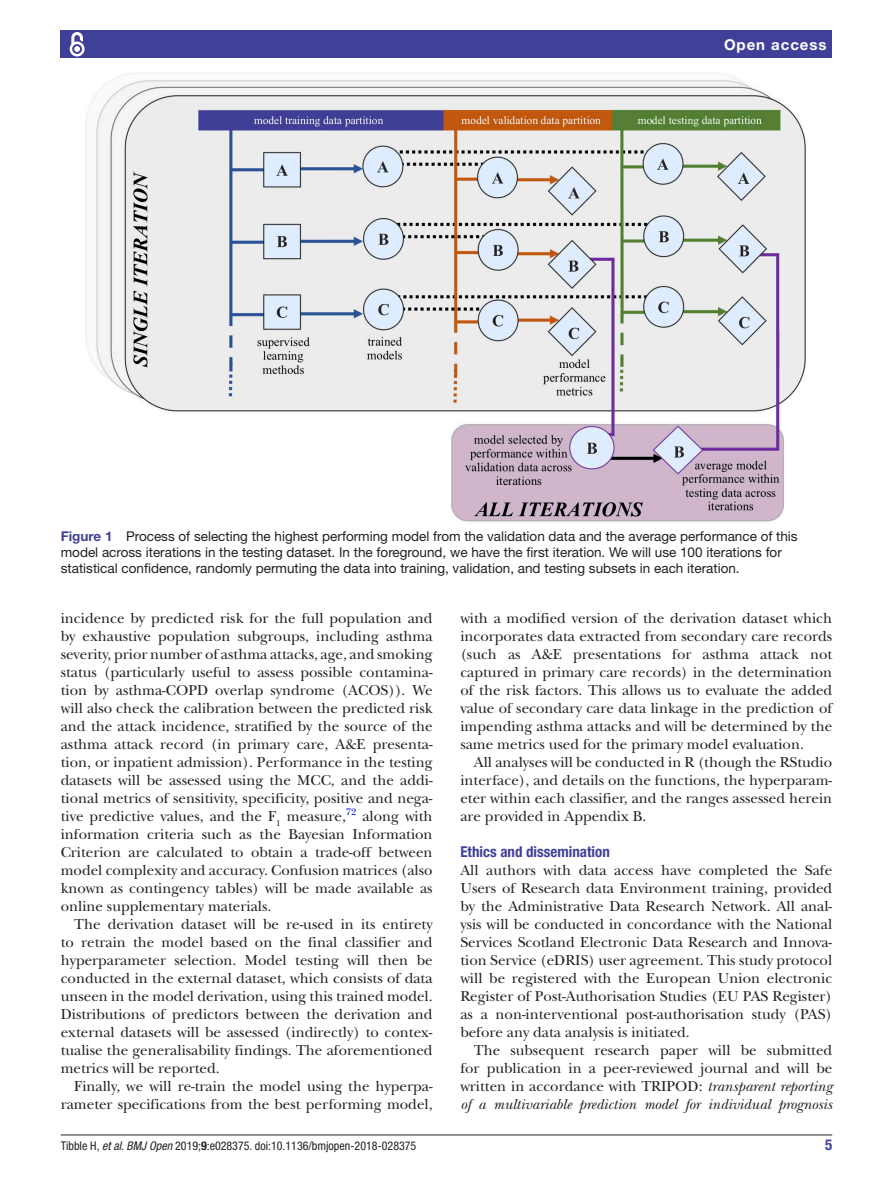
<style>
.page{position:relative;width:893px;height:1191px;background:#fff}
.page>*{position:absolute;margin:0;border:0;box-sizing:border-box;transform-origin:0 0}
.t1{font:15px/18px "New Baskerville";color:#231f20;text-align:justify}
.t2{font:700 condensed 15px "Helvetica Neue LT Std";color:#414099}
.t3{font:700 15px "Helvetica Neue LT Std";letter-spacing:.065em;color:#fff}
.t4{font:13.5px/16.2px "Helvetica Neue LT Std";color:#231f20}
.t5{font:condensed 12px "Helvetica Neue LT Std";color:#231f20}
.t6{font:9.9px "New Baskerville";color:#00f}
.s1{font-weight:700;color:#414099}
.s2{font-style:italic}
.s3{font-weight:700}
</style>
<div class="page">
<hr style="left:61px;top:1134px;width:771px;height:1px;background:#231f20">
<div style="left:61px;top:31px;width:771px;height:27px;background:#414099"></div>
<svg style="left:69px;top:32px;width:16px;height:25px"></svg>
<img style="left:86px;top:73px;width:720px;height:449px">
<p class="t3" style="left:724px;top:35px;width:104px">Open access</p>
<p class="t4" style="left:61px;top:528px;width:738px"><span class="s1">Figure 1</span> Process of selecting the highest performing model from the validation data and the average performance of this model across iterations in the testing dataset. In the foreground, we have the first iteration. We will use 100 iterations for statistical confidence, randomly permuting the data into training, validation, and testing subsets in each iteration.</p>
<p class="t1" style="left:61px;top:609px;width:373px">incidence by predicted risk for the full population and by exhaustive population subgroups, including asthma severity, prior number of asthma attacks, age, and smoking status (particularly useful to assess possible contamina&shy;tion by asthma-COPD overlap syndrome (ACOS)). We will also check the calibration between the predicted risk and the attack incidence, stratified by the source of the asthma attack record (in primary care, A&amp;E presenta&shy;tion, or inpatient admission). Performance in the testing datasets will be assessed using the MCC, and the addi&shy;tional metrics of sensitivity, specificity, positive and nega&shy;tive predictive values, and the F<sub>1</sub> measure,</p>
<p class="t6" style="left:346px;top:805px;width:12px">72</p>
<p class="t1" style="left:61px;top:807px;width:373px;text-indent:302px">along with information criteria such as the Bayesian Information Criterion are calculated to obtain a trade-off between model complexity and accuracy. Confusion matrices (also known as contingency tables) will be made available as online supplementary materials.</p>
<p class="t1" style="left:61px;top:915px;width:373px;text-indent:13px">The derivation dataset will be re-used in its entirety to retrain the model based on the final classifier and hyperparameter selection. Model testing will then be conducted in the external dataset, which consists of data unseen in the model derivation, using this trained model.<br>Distributions of predictors between the derivation and external datasets will be assessed (indirectly) to contex&shy;tualise the generalisability findings. The aforementioned metrics will be reported.</p>
<p class="t1" style="left:61px;top:1077px;width:373px;text-align:right">Finally, we will re-train the model using the hyperpa&shy;rameter specifications from the best performing model,</p>
<p class="t1" style="left:460px;top:609px;width:373px">with a modified version of the derivation dataset which incorporates data extracted from secondary care records (such as A&amp;E presentations for asthma attack not captured in primary care records) in the determination of the risk factors. This allows us to evaluate the added value of secondary care data linkage in the prediction of impending asthma attacks and will be determined by the same metrics used for the primary model evaluation.</p>
<p class="t1" style="left:460px;top:753px;width:373px;text-indent:14px">All analyses will be conducted in R (though the RStudio interface), and details on the functions, the hyperparam&shy;eter within each classifier, and the ranges assessed herein are provided in Appendix B.</p>
<p class="t2" style="left:460px;top:843px;width:151px">Ethics and dissemination</p>
<p class="t1" style="left:460px;top:861px;width:373px">All authors with data access have completed the Safe Users of Research data Environment training, provided by the Administrative Data Research Network. All anal&shy;ysis will be conducted in concordance with the National Services Scotland Electronic Data Research and Innova&shy;tion Service (eDRIS) user agreement. This study protocol will be registered with the European Union electronic Register of Post-Authorisation Studies (EU PAS Register) as a non-interventional post-authorisation study (PAS) before any data analysis is initiated.</p>
<p class="t1" style="left:460px;top:1041px;width:373px;text-indent:14px">The subsequent research paper will be submitted for publication in a peer-reviewed journal and will be written in accordance with TRIPOD: <span class="s2">transparent reporting of a multivariable prediction model for individual prognosis</span></p>
<p class="t5" style="left:61px;top:1138px;width:357px">Tibble H, <span class="s2">et al</span>. <span class="s2">BMJ Open</span> 2019;<span class="s3">9</span>:e028375. doi:10.1136/bmjopen-2018-028375</p>
<p class="t2" style="left:825px;top:1135px;width:9px">5</p>
</div>
